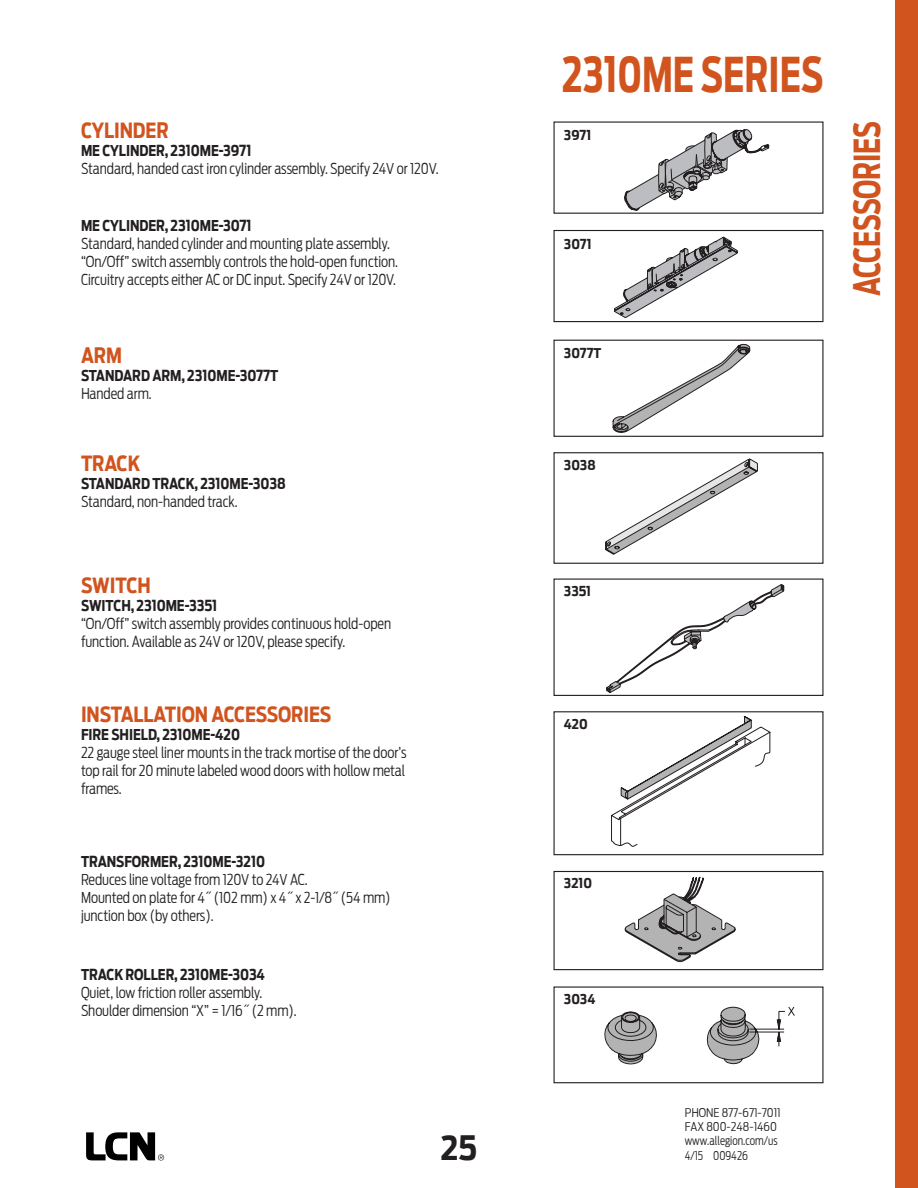
<style>
.page{position:relative;width:918px;height:1188px;background:#fff}
.page>*{position:absolute;margin:0;border:0;box-sizing:border-box;transform-origin:0 0}
.t1{font:700 48px "Antenna Cond";color:#d1541f;scale:.8 1}
.t2{font:700 36px "Antenna Cond";letter-spacing:-.015em;color:#d1541f;scale:.8 1}
.t3{font:700 33px "Antenna Cond";color:#231f20}
.t4{font:700 21px "Antenna Cond";letter-spacing:-.005em;color:#d1541f;scale:.94 1}
.t5{font:300 15px/18px "Antenna Cond";letter-spacing:-.005em;color:#231f20;scale:.94 1}
.t6{font:700 15px/18px "Antenna Cond";letter-spacing:-.005em;color:#231f20;scale:.94 1}
.t7{font:700 13.5px "Antenna Cond";color:#231f20}
.t8{font:300 12px/14.4px "Antenna Cond";color:#231f20}
.s1{font-weight:700}
.s2{font-weight:300}
</style>
<div class="page">
<div style="left:896px;top:0;width:22px;height:1188px;background:#d1541f"></div>
<svg style="left:86px;top:1132px;width:78px;height:29px"></svg>
<svg style="left:614px;top:237px;width:123px;height:81px"></svg>
<div style="left:554px;top:230px;width:270px;height:92px;border:1px solid #231f20"></div>
<svg style="left:605px;top:458px;width:153px;height:97px"></svg>
<div style="left:554px;top:452px;width:270px;height:112px;border:1px solid #231f20"></div>
<svg style="left:612px;top:344px;width:138px;height:89px"></svg>
<div style="left:554px;top:364px;width:69px;height:36px;background:#fff"></div>
<div style="left:554px;top:340px;width:270px;height:97px;border:1px solid #231f20"></div>
<svg style="left:611px;top:716px;width:160px;height:131px"></svg>
<div style="left:554px;top:711px;width:270px;height:144px;border:1px solid #231f20"></div>
<svg style="left:624px;top:876px;width:112px;height:87px"></svg>
<div style="left:554px;top:871px;width:270px;height:99px;border:1px solid #231f20"></div>
<svg style="left:624px;top:129px;width:146px;height:82px"></svg>
<div style="left:554px;top:122px;width:270px;height:92px;border:1px solid #231f20"></div>
<svg style="left:604px;top:1006px;width:191px;height:59px"></svg>
<div style="left:554px;top:986px;width:270px;height:97px;border:1px solid #231f20"></div>
<svg style="left:606px;top:584px;width:179px;height:108px"></svg>
<div style="left:554px;top:579px;width:269px;height:117px;border:1px solid #231f20"></div>
<p class="t4" style="left:81px;top:118px;width:95px">CYLINDER</p>
<p class="t5" style="left:81px;top:142px;width:382px"><span class="s1">ME CYLINDER, 2310ME-3971<br></span>Standard, handed cast iron cylinder assembly. Specify 24V or 120V.</p>
<p class="t5" style="left:81px;top:217px;width:339px"><span class="s1">ME CYLINDER, 2310ME-3071<br></span>Standard, handed cylinder and mounting plate assembly. “On/Off” switch assembly controls the hold-open function.<br>Circuitry accepts either AC or DC input. Specify 24V or 120V.</p>
<p class="t4" style="left:81px;top:343px;width:45px">ARM</p>
<p class="t6" style="left:81px;top:367px;width:212px">STANDARD ARM, 2310ME-3077T<br><span class="s2">Handed arm.</span></p>
<p class="t4" style="left:81px;top:451px;width:65px">TRACK</p>
<p class="t6" style="left:81px;top:475px;width:219px">STANDARD TRACK, 2310ME-3038<br><span class="s2">Standard, non-handed track.</span></p>
<p class="t4" style="left:81px;top:573px;width:76px">SWITCH</p>
<p class="t5" style="left:81px;top:596px;width:331px"><span class="s1">SWITCH, 2310ME-3351<br></span>“On/Off” switch assembly provides continuous hold-open function. Available as 24V or 120V, please specify.</p>
<p class="t4" style="left:81px;top:702px;width:268px">INSTALLATION ACCESSORIES</p>
<p class="t5" style="left:81px;top:725px;width:348px"><span class="s1">FIRE SHIELD, 2310ME-420<br></span>22 gauge steel liner mounts in the track mortise of the door’s top rail for 20 minute labeled wood doors with hollow metal frames.</p>
<p class="t5" style="left:81px;top:853px;width:331px"><span class="s1">TRANSFORMER, 2310ME-3210<br></span>Reduces line voltage from 120V to 24V AC.<br>Mounted on plate for 4˝ (102 mm) x 4˝ x 2-1/8˝ (54 mm) junction box (by others).</p>
<p class="t5" style="left:81px;top:965px;width:231px"><span class="s1">TRACK ROLLER, 2310ME-3034<br></span>Quiet, low friction roller assembly.<br>Shoulder dimension “X” = 1/16˝ (2 mm).</p>
<p class="t3" style="left:441px;top:1129px;width:38px">25</p>
<p class="t1" style="left:562px;top:46px;width:328px">2310ME SERIES</p>
<p class="t7" style="left:564px;top:127px;width:29px">3971</p>
<p class="t7" style="left:564px;top:236px;width:29px">3071</p>
<p class="t7" style="left:564px;top:345px;width:39px">3077T</p>
<p class="t2" style="left:846px;top:296px;width:220px;rotate:-90deg">ACCESSORIES</p>
<p class="t7" style="left:564px;top:457px;width:33px">3038</p>
<p class="t7" style="left:564px;top:583px;width:29px">3351</p>
<p class="t7" style="left:564px;top:716px;width:25px">420</p>
<p class="t7" style="left:564px;top:875px;width:30px">3210</p>
<p class="t7" style="left:564px;top:991px;width:33px">3034</p>
<p class="t8" style="left:685px;top:1105px;width:98px">PHONE 877-671-7011<br>FAX 800-248-1460 www.allegion.com/us<br>4/15 009426</p>
</div>
